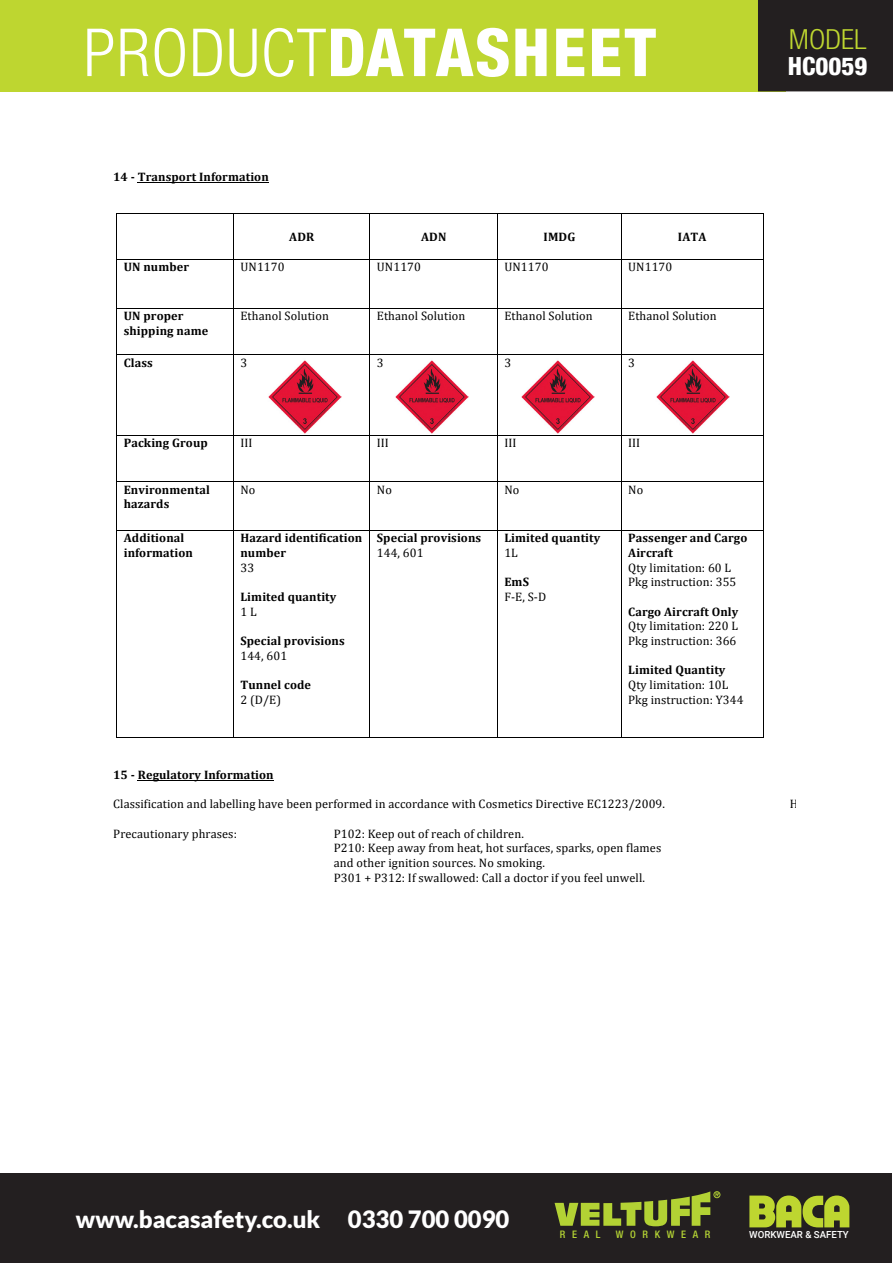
<style>
.page{position:relative;width:893px;height:1263px;background:#fff}
.page>*{position:absolute;margin:0;border:0;box-sizing:border-box;transform-origin:0 0}
.t1{font:800 condensed 66.3px "Helvetica Neue LT Com";letter-spacing:.02em;color:#fff}
.t2{font:300 condensed 27.75px "Helvetica Neue LT Com";color:#bed630;scale:1.06 1}
.t3{font:800 condensed 24.9px "Helvetica Neue LT Com";color:#fff}
.Body_copy{font:900 23.85px "Lato";color:#fff}
.t4{font:12.3px/14.7px "Cambria";letter-spacing:.01em;color:#000}
.t5{font:700 12.3px/14.7px "Cambria";letter-spacing:.01em;color:#000}
.t6{font:500 condensed 10.35px "Helvetica Neue LT Com";letter-spacing:.64em;color:#b3d234}
.t7{font:500 9.75px "Roboto";color:#fff}
.s1{font-weight:300}
.s2{font-weight:400}
.s3{font-weight:700}
</style>
<div class="page">
<div style="left:0;top:0;width:785px;height:91px;background:#bed630"></div>
<div style="left:757px;top:0;width:136px;height:92px;background:#231f20"></div>
<div style="left:0;top:1174px;width:891px;height:89px;background:#231f20"></div>
<svg style="left:555px;top:1191px;width:165px;height:35px"></svg>
<svg style="left:749px;top:1195px;width:100px;height:32px"></svg>
<hr style="left:138px;top:182px;width:131px;height:1px;background:#000">
<hr style="left:117px;top:213px;width:116px;height:1px;background:#000">
<hr style="left:234px;top:213px;width:136px;height:1px;background:#000">
<hr style="left:370px;top:213px;width:127px;height:1px;background:#000">
<hr style="left:498px;top:213px;width:123px;height:1px;background:#000">
<hr style="left:622px;top:213px;width:141px;height:1px;background:#000">
<hr style="left:117px;top:213px;width:1px;height:46px;background:#000">
<hr style="left:233px;top:213px;width:1px;height:46px;background:#000">
<hr style="left:370px;top:213px;width:1px;height:46px;background:#000">
<hr style="left:497px;top:213px;width:1px;height:46px;background:#000">
<hr style="left:621px;top:213px;width:1px;height:46px;background:#000">
<hr style="left:763px;top:213px;width:1px;height:46px;background:#000">
<hr style="left:117px;top:259px;width:116px;height:1px;background:#000">
<hr style="left:234px;top:259px;width:136px;height:1px;background:#000">
<hr style="left:370px;top:259px;width:127px;height:1px;background:#000">
<hr style="left:498px;top:259px;width:123px;height:1px;background:#000">
<hr style="left:622px;top:259px;width:141px;height:1px;background:#000">
<hr style="left:117px;top:260px;width:1px;height:48px;background:#000">
<hr style="left:233px;top:260px;width:1px;height:48px;background:#000">
<hr style="left:370px;top:260px;width:1px;height:48px;background:#000">
<hr style="left:497px;top:260px;width:1px;height:48px;background:#000">
<hr style="left:621px;top:260px;width:1px;height:48px;background:#000">
<hr style="left:763px;top:260px;width:1px;height:48px;background:#000">
<hr style="left:117px;top:308px;width:116px;height:1px;background:#000">
<hr style="left:234px;top:308px;width:136px;height:1px;background:#000">
<hr style="left:370px;top:308px;width:127px;height:1px;background:#000">
<hr style="left:498px;top:308px;width:123px;height:1px;background:#000">
<hr style="left:622px;top:308px;width:141px;height:1px;background:#000">
<hr style="left:117px;top:309px;width:1px;height:45px;background:#000">
<hr style="left:233px;top:309px;width:1px;height:45px;background:#000">
<hr style="left:370px;top:309px;width:1px;height:45px;background:#000">
<hr style="left:497px;top:309px;width:1px;height:45px;background:#000">
<hr style="left:621px;top:309px;width:1px;height:45px;background:#000">
<hr style="left:763px;top:309px;width:1px;height:45px;background:#000">
<hr style="left:117px;top:354px;width:116px;height:1px;background:#000">
<hr style="left:234px;top:354px;width:136px;height:1px;background:#000">
<hr style="left:370px;top:354px;width:127px;height:1px;background:#000">
<hr style="left:498px;top:354px;width:123px;height:1px;background:#000">
<hr style="left:622px;top:354px;width:141px;height:1px;background:#000">
<hr style="left:117px;top:355px;width:1px;height:80px;background:#000">
<hr style="left:233px;top:355px;width:1px;height:80px;background:#000">
<hr style="left:370px;top:355px;width:1px;height:80px;background:#000">
<hr style="left:497px;top:355px;width:1px;height:80px;background:#000">
<hr style="left:621px;top:355px;width:1px;height:80px;background:#000">
<hr style="left:763px;top:355px;width:1px;height:80px;background:#000">
<hr style="left:117px;top:435px;width:116px;height:1px;background:#000">
<hr style="left:234px;top:435px;width:136px;height:1px;background:#000">
<hr style="left:370px;top:435px;width:127px;height:1px;background:#000">
<hr style="left:498px;top:435px;width:123px;height:1px;background:#000">
<hr style="left:622px;top:435px;width:141px;height:1px;background:#000">
<hr style="left:117px;top:436px;width:1px;height:45px;background:#000">
<hr style="left:233px;top:436px;width:1px;height:45px;background:#000">
<hr style="left:370px;top:436px;width:1px;height:45px;background:#000">
<hr style="left:497px;top:436px;width:1px;height:45px;background:#000">
<hr style="left:621px;top:436px;width:1px;height:45px;background:#000">
<hr style="left:763px;top:436px;width:1px;height:45px;background:#000">
<hr style="left:117px;top:481px;width:116px;height:1px;background:#000">
<hr style="left:234px;top:481px;width:136px;height:1px;background:#000">
<hr style="left:370px;top:481px;width:127px;height:1px;background:#000">
<hr style="left:498px;top:481px;width:123px;height:1px;background:#000">
<hr style="left:622px;top:481px;width:141px;height:1px;background:#000">
<hr style="left:117px;top:482px;width:1px;height:48px;background:#000">
<hr style="left:233px;top:482px;width:1px;height:48px;background:#000">
<hr style="left:370px;top:482px;width:1px;height:48px;background:#000">
<hr style="left:497px;top:482px;width:1px;height:48px;background:#000">
<hr style="left:621px;top:482px;width:1px;height:48px;background:#000">
<hr style="left:763px;top:482px;width:1px;height:48px;background:#000">
<hr style="left:117px;top:530px;width:116px;height:1px;background:#000">
<hr style="left:234px;top:530px;width:136px;height:1px;background:#000">
<hr style="left:370px;top:530px;width:127px;height:1px;background:#000">
<hr style="left:498px;top:530px;width:123px;height:1px;background:#000">
<hr style="left:622px;top:530px;width:141px;height:1px;background:#000">
<hr style="left:117px;top:531px;width:1px;height:206px;background:#000">
<hr style="left:117px;top:737px;width:116px;height:1px;background:#000">
<hr style="left:233px;top:531px;width:1px;height:206px;background:#000">
<hr style="left:234px;top:737px;width:136px;height:1px;background:#000">
<hr style="left:370px;top:531px;width:1px;height:206px;background:#000">
<hr style="left:370px;top:737px;width:127px;height:1px;background:#000">
<hr style="left:497px;top:531px;width:1px;height:206px;background:#000">
<hr style="left:498px;top:737px;width:123px;height:1px;background:#000">
<hr style="left:621px;top:531px;width:1px;height:206px;background:#000">
<hr style="left:622px;top:737px;width:141px;height:1px;background:#000">
<hr style="left:763px;top:531px;width:1px;height:206px;background:#000">
<hr style="left:138px;top:780px;width:136px;height:1px;background:#000">
<img style="left:268px;top:360px;width:73px;height:73px">
<img style="left:395px;top:360px;width:73px;height:73px">
<img style="left:521px;top:360px;width:74px;height:73px">
<img style="left:656px;top:360px;width:73px;height:73px">
<p class="t1" style="left:84px;top:12px;width:574px"><span class="s1">PRODUCT</span>DATASHEET</p>
<p class="t5" style="left:113px;top:169px;width:157px">14 - Transport Information</p>
<p class="t5" style="left:289px;top:229px;width:27px">ADR</p>
<p class="t5" style="left:421px;top:229px;width:27px">ADN</p>
<p class="t5" style="left:544px;top:229px;width:33px">IMDG</p>
<p class="t5" style="left:678px;top:229px;width:30px">IATA</p>
<p class="t5" style="left:124px;top:259px;width:67px">UN number</p>
<p class="t4" style="left:240px;top:260px;width:46px">UN1170</p>
<p class="t4" style="left:377px;top:260px;width:46px">UN1170</p>
<p class="t4" style="left:504px;top:260px;width:46px">UN1170</p>
<p class="t4" style="left:628px;top:260px;width:46px">UN1170</p>
<p class="t5" style="left:124px;top:308px;width:86px">UN proper shipping name</p>
<p class="t4" style="left:240px;top:309px;width:90px">Ethanol Solution</p>
<p class="t4" style="left:377px;top:309px;width:90px">Ethanol Solution</p>
<p class="t4" style="left:504px;top:309px;width:90px">Ethanol Solution</p>
<p class="t4" style="left:628px;top:309px;width:90px">Ethanol Solution</p>
<p class="t5" style="left:124px;top:355px;width:31px">Class</p>
<p class="t4" style="left:240px;top:355px;width:8px">3</p>
<p class="t4" style="left:377px;top:355px;width:8px">3</p>
<p class="t4" style="left:504px;top:355px;width:8px">3</p>
<p class="t4" style="left:628px;top:355px;width:8px">3</p>
<p class="t5" style="left:124px;top:435px;width:86px">Packing Group</p>
<p class="t4" style="left:240px;top:436px;width:14px">III</p>
<p class="t4" style="left:377px;top:436px;width:14px">III</p>
<p class="t4" style="left:504px;top:436px;width:14px">III</p>
<p class="t4" style="left:628px;top:436px;width:14px">III</p>
<p class="t5" style="left:124px;top:482px;width:88px">Environmental hazards</p>
<p class="t4" style="left:240px;top:482px;width:17px">No</p>
<p class="t4" style="left:377px;top:482px;width:17px">No</p>
<p class="t4" style="left:504px;top:482px;width:17px">No</p>
<p class="t4" style="left:628px;top:482px;width:17px">No</p>
<p class="t5" style="left:124px;top:530px;width:71px">Additional information</p>
<p class="t5" style="left:240px;top:530px;width:123px">Hazard identification number<br><span class="s2">33</span></p>
<p class="t5" style="left:240px;top:589px;width:97px">Limited quantity<br><span class="s2">1 L</span></p>
<p class="t5" style="left:240px;top:633px;width:106px">Special provisions<br><span class="s2">144, 601</span></p>
<p class="t5" style="left:240px;top:677px;width:72px">Tunnel code<br><span class="s2">2 (D/E)</span></p>
<p class="t5" style="left:377px;top:530px;width:106px">Special provisions<br><span class="s2">144, 601</span></p>
<p class="t5" style="left:504px;top:530px;width:97px">Limited quantity<br><span class="s2">1L</span></p>
<p class="t4" style="left:504px;top:575px;width:43px"><span class="s3">EmS<br></span>F-E, S-D</p>
<p class="t4" style="left:628px;top:531px;width:121px"><span class="s3">Passenger and Cargo<br>Aircraft<br></span>Qty limitation: 60 L<br>Pkg instruction: 355</p>
<p class="t4" style="left:628px;top:604px;width:112px;text-align:justify"><span class="s3">Cargo Aircraft Only </span>Qty limitation: 220 L Pkg instruction: 366</p>
<p class="t4" style="left:628px;top:663px;width:117px"><span class="s3">Limited Quantity<br></span>Qty limitation: 10L<br>Pkg instruction: Y344</p>
<p class="t5" style="left:113px;top:767px;width:162px">15 - Regulatory Information</p>
<p class="t4" style="left:113px;top:797px;width:553px">Classification and labelling have been performed in accordance with Cosmetics Directive EC1223/2009.</p>
<p class="t4" style="left:113px;top:826px;width:125px">Precautionary phrases:</p>
<p class="t4" style="left:334px;top:826px;width:329px">P102: Keep out of reach of children.<br>P210: Keep away from heat, hot surfaces, sparks, open flames and other ignition sources. No smoking.<br>P301 + P312: If swallowed: Call a doctor if you feel unwell.</p>
<p class="t2" style="left:789px;top:23px;width:75px">MODEL</p>
<p class="t3" style="left:788px;top:51px;width:81px">HC0059</p>
<p class="Body_copy" style="left:76px;top:1205px;width:435px">www.bacasafety.co.uk 0330 700 0090</p>
<p class="t6" style="left:560px;top:1228px;width:42px">REAL</p>
<p class="t6" style="left:616px;top:1228px;width:96px">WORKWEAR</p>
<p class="t7" style="left:749px;top:1228px;width:101px">WORKWEAR &amp; SAFETY</p>
</div>
